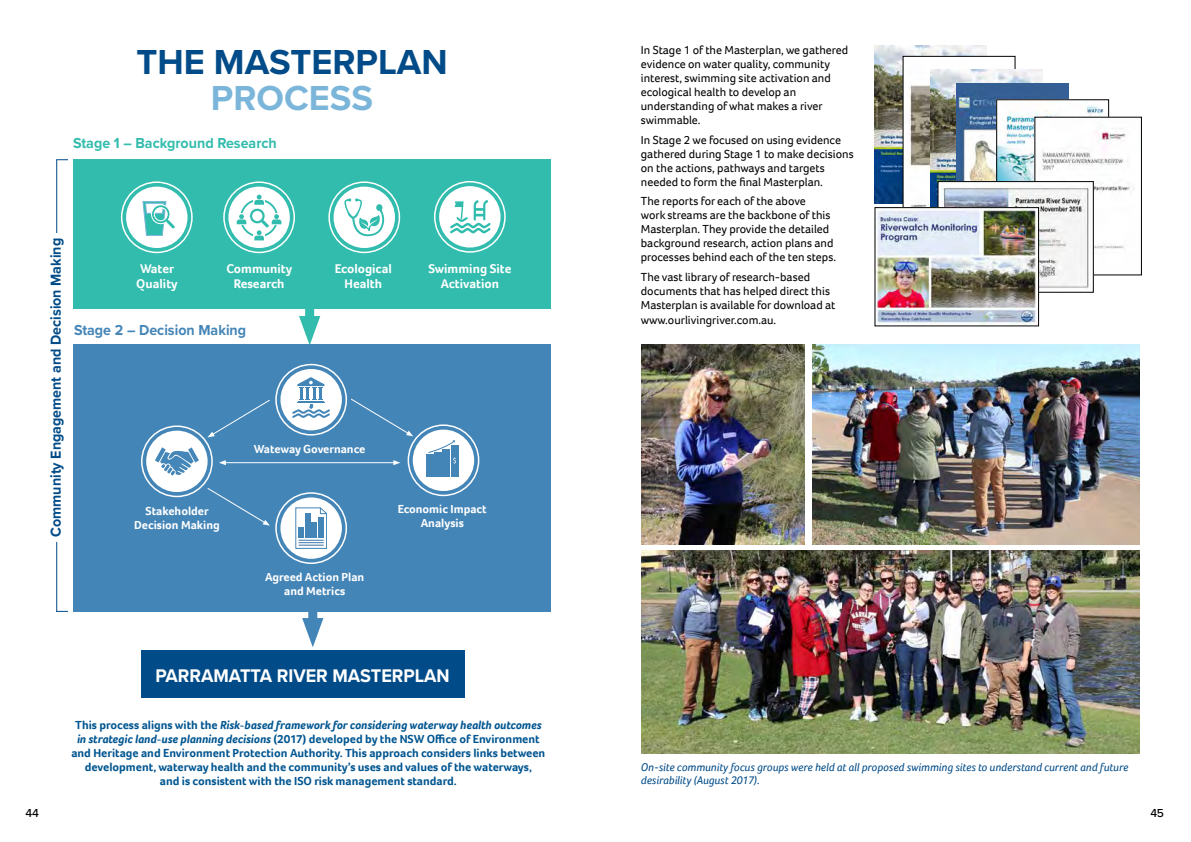
<style>
.page{position:relative;width:1191px;height:842px;background:#fff}
.page>*{position:absolute;margin:0;border:0;box-sizing:border-box;transform-origin:0 0}
.t1{font:700 36px "Proxima Nova";color:#004b88}
.t2{font:700 36px "Proxima Nova";color:#7bb6da}
.t3{font:700 19px "Proxima Nova";color:#fff;scale:.95 1}
.t4{font:700 15px "Proxima Nova";color:#004b88;scale:.95 1}
.t5{font:700 15px "Proxima Nova";color:#32bcad;scale:.95 1}
.t6{font:700 15px "Proxima Nova";color:#4485b7;scale:.95 1}
.t7{font:700 13px/15px "Foco";color:#fff;text-align:center}
.t8{font:12px/14px "Foco";color:#000}
.t9{font:700 12px/14px "Foco";color:#005691;text-align:center}
.t10{font:700 12px/14px "Foco";color:#fff;text-align:center}
.t11{font:500 12px "Proxima Nova";color:#000}
.t12{font:italic 11.5px/13.5px "Foco";color:#004b88}
.s1{font-style:italic}
</style>
<div class="page">
<img style="left:813px;top:345px;width:326px;height:199px">
<img style="left:641px;top:345px;width:164px;height:199px">
<img style="left:641px;top:551px;width:498px;height:202px">
<div style="left:73px;top:345px;width:477px;height:267px;background:#4485b7"></div>
<div style="left:73px;top:159px;width:477px;height:150px;background:#32bcad"></div>
<div style="left:305px;top:307px;width:9px;height:21px;background:#32bcad"></div>
<svg style="left:299px;top:316px;width:21px;height:29px"></svg>
<div style="left:141px;top:651px;width:323px;height:47px;background:#004b88"></div>
<div style="left:308px;top:612px;width:9px;height:18px;background:#4485b7"></div>
<svg style="left:302px;top:618px;width:21px;height:29px"></svg>
<img style="left:875px;top:46px;width:111px;height:158px">
<img style="left:905px;top:58px;width:81px;height:149px">
<div style="left:903px;top:56px;width:112px;height:158px;border:1px solid #000"></div>
<img style="left:930px;top:69px;width:112px;height:138px">
<img style="left:956px;top:84px;width:112px;height:97px">
<img style="left:998px;top:102px;width:108px;height:79px">
<div style="left:996px;top:100px;width:112px;height:156px;border:1px solid #000"></div>
<img style="left:1036px;top:119px;width:98px;height:154px">
<img style="left:940px;top:183px;width:151px;height:107px">
<div style="left:938px;top:181px;width:155px;height:111px;border:1px solid #000"></div>
<img style="left:877px;top:209px;width:159px;height:114px">
<hr style="left:56px;top:160px;width:1px;height:452px;background:#004b88">
<div style="left:49px;top:233px;width:19px;height:308px;background:#fff"></div>
<svg style="left:56px;top:159px;width:12px;height:1px"></svg>
<svg style="left:56px;top:611px;width:12px;height:1px"></svg>
<div style="left:126px;top:187px;width:61px;height:61px;background:#fff;border-radius:50%"></div>
<div style="left:121px;top:181px;width:72px;height:72px;border:2px solid #fff;border-radius:50%"></div>
<div style="left:228px;top:187px;width:62px;height:61px;background:#fff;border-radius:50%"></div>
<div style="left:223px;top:181px;width:72px;height:72px;border:2px solid #fff;border-radius:50%"></div>
<div style="left:333px;top:187px;width:62px;height:61px;background:#fff;border-radius:50%"></div>
<div style="left:328px;top:181px;width:72px;height:72px;border:2px solid #fff;border-radius:50%"></div>
<div style="left:439px;top:186px;width:61px;height:62px;background:#fff;border-radius:50%"></div>
<div style="left:434px;top:181px;width:72px;height:72px;border:2px solid #fff;border-radius:50%"></div>
<svg style="left:237px;top:195px;width:44px;height:45px"></svg>
<svg style="left:344px;top:198px;width:40px;height:38px"></svg>
<svg style="left:143px;top:201px;width:32px;height:35px"></svg>
<svg style="left:450px;top:200px;width:40px;height:33px"></svg>
<hr style="left:224px;top:462px;width:171px;height:1px;background:#fff">
<svg style="left:219px;top:460px;width:7px;height:5px"></svg>
<svg style="left:393px;top:460px;width:7px;height:5px"></svg>
<div style="left:280px;top:369px;width:62px;height:61px;background:#fff;border-radius:50%"></div>
<div style="left:275px;top:364px;width:72px;height:72px;border:2px solid #fff;border-radius:50%"></div>
<div style="left:413px;top:430px;width:61px;height:61px;background:#fff;border-radius:50%"></div>
<div style="left:407px;top:424px;width:72px;height:72px;border:2px solid #fff;border-radius:50%"></div>
<div style="left:146px;top:431px;width:62px;height:61px;background:#fff;border-radius:50%"></div>
<div style="left:141px;top:425px;width:72px;height:72px;border:2px solid #fff;border-radius:50%"></div>
<div style="left:280px;top:497px;width:62px;height:62px;background:#fff;border-radius:50%"></div>
<div style="left:275px;top:492px;width:72px;height:72px;border:2px solid #fff;border-radius:50%"></div>
<svg style="left:351px;top:398px;width:62px;height:38px"></svg>
<svg style="left:208px;top:399px;width:62px;height:38px"></svg>
<svg style="left:207px;top:488px;width:63px;height:38px"></svg>
<svg style="left:295px;top:508px;width:32px;height:41px"></svg>
<div style="left:312px;top:522px;width:5px;height:16px;background:#4485b7"></div>
<div style="left:434px;top:453px;width:8px;height:24px;background:#4485b7"></div>
<div style="left:426px;top:454px;width:7px;height:23px;background:#4485b7"></div>
<div style="left:443px;top:449px;width:7px;height:28px;background:#4485b7"></div>
<div style="left:451px;top:445px;width:7px;height:32px;background:#4485b7"></div>
<svg style="left:428px;top:440px;width:28px;height:24px"></svg>
<svg style="left:155px;top:447px;width:44px;height:28px"></svg>
<svg style="left:292px;top:377px;width:38px;height:41px"></svg>
<h1 class="t1" style="left:136px;top:35px;width:313px">THE MASTERPLAN</h1>
<h1 class="t2" style="left:211px;top:71px;width:164px">PROCESS</h1>
<p class="t5" style="left:73px;top:132px;width:216px">Stage 1 – Background Research</p>
<p class="t4" style="left:45px;top:537px;width:316px;rotate:-90deg">Community Engagement and Decision Making</p>
<p class="t7" style="left:136px;top:261px;width:43px;text-align:left">Water<br>Quality</p>
<p class="t7" style="left:226px;top:261px;width:67px">Community<br>Research</p>
<p class="t7" style="left:335px;top:261px;width:59px">Ecological<br>Health</p>
<p class="t7" style="left:428px;top:260px;width:84px">Swimming Site<br>Activation</p>
<p class="t6" style="left:74px;top:319px;width:183px">Stage 2 – Decision Making</p>
<p class="t10" style="left:254px;top:442px;width:113px">Wateway Governance</p>
<p class="t10" style="left:134px;top:504px;width:87px">Stakeholder<br>Decision Making</p>
<p class="t10" style="left:398px;top:502px;width:91px">Economic Impact<br>Analysis</p>
<p class="t10" style="left:265px;top:569px;width:101px">Agreed Action Plan and Metrics</p>
<h2 class="t3" style="left:156px;top:661px;width:311px">PARRAMATTA RIVER MASTERPLAN</h2>
<p class="t9" style="left:71px;top:718px;width:475px">This process aligns with the <span class="s1">Risk-based framework for considering waterway health outcomes in strategic land-use planning decisions</span> (2017) developed by the NSW Office of Environment and Heritage and Environment Protection Authority. This approach considers links between development, waterway health and the community’s uses and values of the waterways,<br>and is consistent with the ISO risk management standard.</p>
<p class="t8" style="left:641px;top:43px;width:209px">In Stage 1 of the Masterplan, we gathered evidence on water quality, community interest, swimming site activation and ecological health to develop an understanding of what makes a river swimmable.</p>
<p class="t8" style="left:641px;top:133px;width:214px">In Stage 2 we focused on using evidence gathered during Stage 1 to make decisions on the actions, pathways and targets needed to form the final Masterplan.</p>
<p class="t8" style="left:641px;top:194px;width:197px">The reports for each of the above<br>work streams are the backbone of this Masterplan. They provide the detailed background research, action plans and processes behind each of the ten steps.</p>
<p class="t8" style="left:641px;top:270px;width:196px">The vast library of research-based documents that has helped direct this Masterplan is available for download at www.ourlivingriver.com.au.</p>
<p class="t12" style="left:641px;top:760px;width:489px">On-site community focus groups were held at all proposed swimming sites to understand current and future desirability (August 2017).</p>
<p class="t11" style="left:26px;top:804px;width:15px">44</p>
<p class="t11" style="left:1150px;top:804px;width:15px">45</p>
</div>
